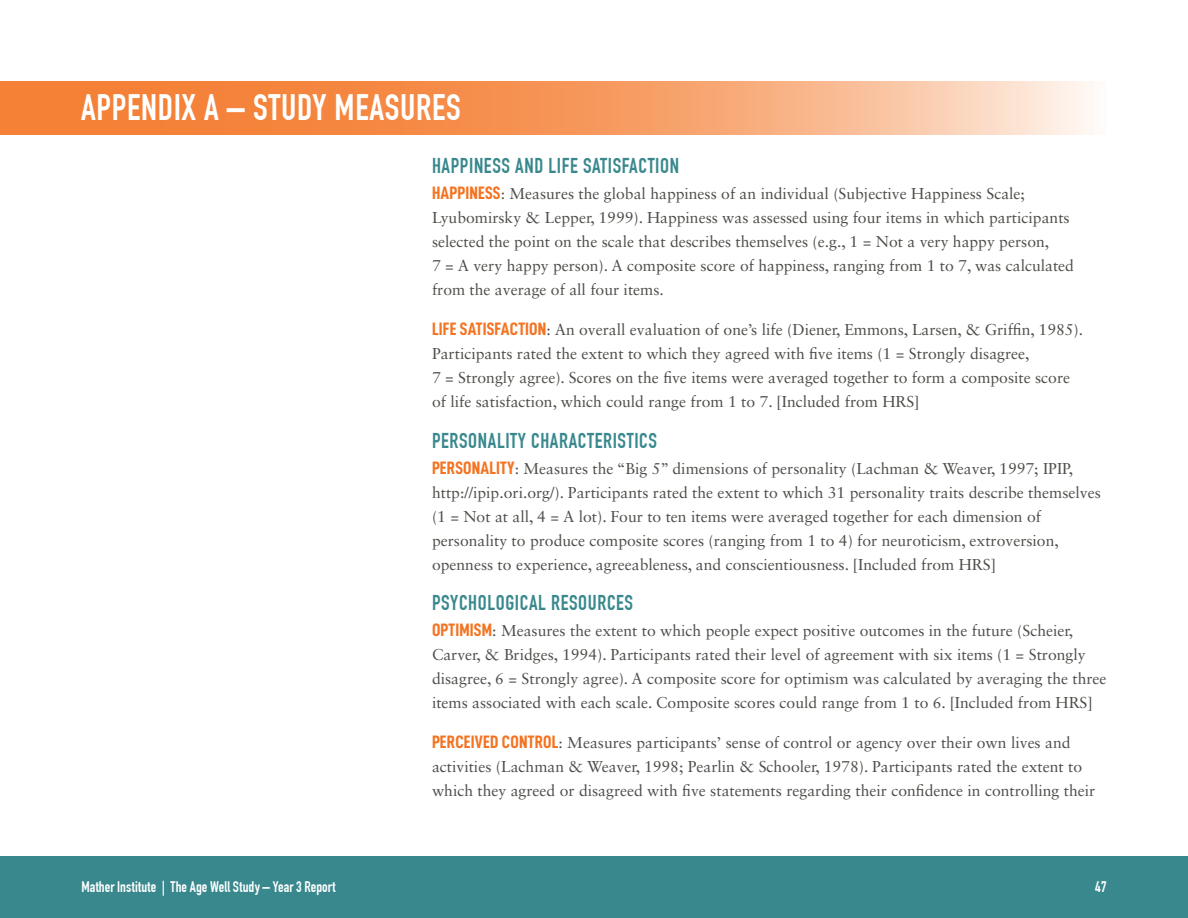
<style>
.page{position:relative;width:1188px;height:918px;background:#fff}
.page>*{position:absolute;margin:0;border:0;box-sizing:border-box;transform-origin:0 0}
.heading{font:700 36px "DIN Condensed";letter-spacing:.02em;color:#fff}
.subheads{font:700 21px "DIN Condensed";letter-spacing:.03em;color:#38888d}
.body_copy{font:15.75px/24px "Sabon LT Std";color:#4e4d49}
.t1{font:700 15px "DIN Condensed";letter-spacing:.005em;color:#fff}
.s1{font-family:"D DIN Condensed Bold";font-size:18px;color:#f47321}
</style>
<div class="page">
<svg style="left:0;top:81px;width:1090px;height:53px;background:#f7a16a"></svg>
<div style="left:0;top:856px;width:1188px;height:62px;background:#38888d"></div>
<p class="heading" style="left:81px;top:87px;width:381px">APPENDIX A – STUDY MEASURES</p>
<p class="subheads" style="left:432px;top:153px;width:249px">HAPPINESS AND LIFE SATISFACTION</p>
<p class="body_copy" style="left:432px;top:182px;width:644px"><span class="s1">HAPPINESS</span>: Measures the global happiness of an individual (Subjective Happiness Scale; Lyubomirsky &amp; Lepper, 1999). Happiness was assessed using four items in which participants selected the point on the scale that describes themselves (e.g., 1 = Not a very happy person,<br>7 = A very happy person). A composite score of happiness, ranging from 1 to 7, was calculated from the average of all four items.</p>
<p class="body_copy" style="left:432px;top:318px;width:650px"><span class="s1">LIFE SATISFACTION</span>: An overall evaluation of one’s life (Diener, Emmons, Larsen, &amp; Griffin, 1985).<br>Participants rated the extent to which they agreed with five items (1 = Strongly disagree,<br>7 = Strongly agree). Scores on the five items were averaged together to form a composite score of life satisfaction, which could range from 1 to 7. [Included from HRS]</p>
<p class="subheads" style="left:432px;top:428px;width:226px">PERSONALITY CHARACTERISTICS</p>
<p class="body_copy" style="left:432px;top:456px;width:670px"><span class="s1">PERSONALITY</span>: Measures the “Big 5” dimensions of personality (Lachman &amp; Weaver, 1997; IPIP, http://ipip.ori.org/). Participants rated the extent to which 31 personality traits describe themselves (1 = Not at all, 4 = A lot). Four to ten items were averaged together for each dimension of personality to produce composite scores (ranging from 1 to 4) for neuroticism, extroversion, openness to experience, agreeableness, and conscientiousness. [Included from HRS]</p>
<p class="subheads" style="left:432px;top:590px;width:203px">PSYCHOLOGICAL RESOURCES</p>
<p class="body_copy" style="left:432px;top:618px;width:676px"><span class="s1">OPTIMISM</span>: Measures the extent to which people expect positive outcomes in the future (Scheier, Carver, &amp; Bridges, 1994). Participants rated their level of agreement with six items (1 = Strongly disagree, 6 = Strongly agree). A composite score for optimism was calculated by averaging the three items associated with each scale. Composite scores could range from 1 to 6. [Included from HRS]</p>
<p class="body_copy" style="left:432px;top:731px;width:665px"><span class="s1">PERCEIVED CONTROL</span>: Measures participants’ sense of control or agency over their own lives and activities (Lachman &amp; Weaver, 1998; Pearlin &amp; Schooler, 1978). Participants rated the extent to which they agreed or disagreed with five statements regarding their confidence in controlling their</p>
<p class="t1" style="left:81px;top:878px;width:256px">Mather Institute | The Age Well Study – Year 3 Report</p>
<p class="t1" style="left:1095px;top:878px;width:13px">47</p>
</div>
